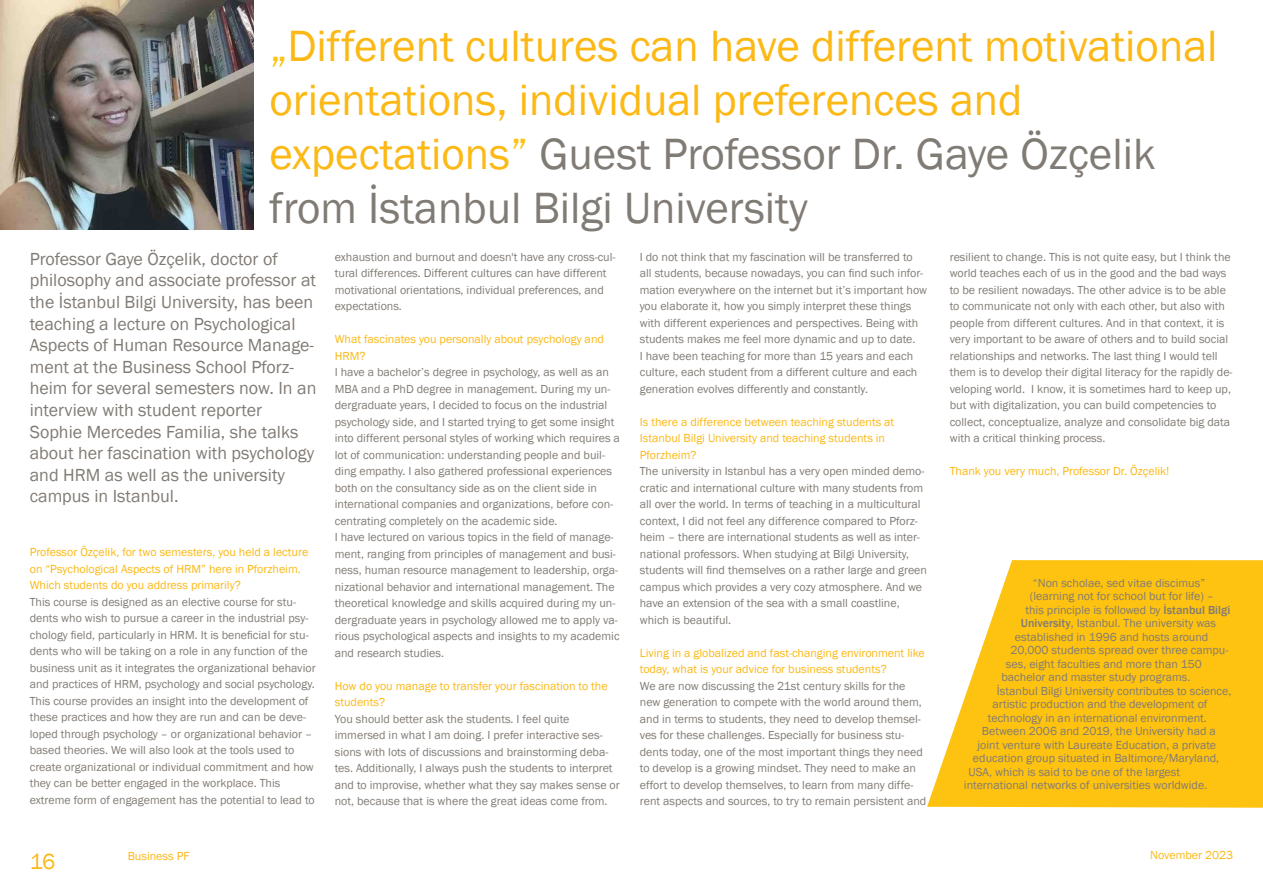
<style>
.page{position:relative;width:1263px;height:893px;background:#fff}
.page>*{position:absolute;margin:0;border:0;box-sizing:border-box;transform-origin:0 0}
._30{font:45px/54px "Franklin Gothic";color:#fcb814}
.t1{font:22.5px "Franklin Gothic";color:#fcb814}
._15{font:18px/21.6px "Franklin Gothic";color:#817b75}
._8_text{font:12px/16.5px "Franklin Gothic";color:#817b75}
._8_text-2{font:12px/16.5px "Franklin Gothic";color:#fcb814}
.s1{color:#fec210}
.s2{color:#817b75}
.s3{font-weight:500}
</style>
<div class="page">
<svg style="left:927px;top:560px;width:336px;height:248px;fill:#fec210"></svg>
<img style="left:0;top:0;width:253px;height:230px">
<p class="_30" style="left:269px;top:20px;width:949px"><span class="s1">„</span>Different cultures can have different motivational orientations, individual preferences and expectations<span class="s1">”</span> <span class="s2">Guest Professor Dr. Gaye Özçelik from İstanbul Bilgi University</span></p>
<p class="_15" style="left:30px;top:248px;width:288px">Professor Gaye Özçelik, doctor of philosophy and associate professor at the İstanbul Bilgi University, has been teaching a lecture on Psychological Aspects of Human Resource Manage&shy;ment at the Business School Pforz&shy;heim for several semesters now. In an interview with student reporter Sophie Mercedes Familia, she talks about her fascination with psychology and HRM as well as the university campus in Istanbul.</p>
<p class="_8_text" style="left:640px;top:249px;width:285px">I do not think that my fascination will be transferred to all students, because nowadays, you can find such infor-</p>
<p class="_8_text" style="left:640px;top:282px;width:289px">mation everywhere on the internet but it’s important how you elaborate it, how you simply interpret these things with different experiences and perspectives. Being with students makes me feel more dynamic and up to date.</p>
<p class="_8_text" style="left:640px;top:348px;width:279px">I have been teaching for more than 15 years and each culture, each student from a different culture and each generation evolves differently and constantly.</p>
<p class="_8_text-2" style="left:640px;top:414px;width:256px">Is there a difference between teaching students at<br>Istanbul Bilgi University and teaching students in<br>Pforzheim?</p>
<p class="_8_text" style="left:640px;top:463px;width:286px">The university in Istanbul has a very open minded demo-</p>
<p class="_8_text" style="left:640px;top:480px;width:285px">cratic and international culture with many students from all over the world. In terms of teaching in a multicultural context, I did not feel any difference compared to Pforz-</p>
<p class="_8_text" style="left:640px;top:529px;width:281px">heim – there are international students as well as inter-</p>
<p class="_8_text" style="left:640px;top:546px;width:289px">national professors. When studying at Bilgi University, students will find themselves on a rather large and green campus which provides a very cozy atmosphere. And we have an extension of the sea with a small coastline, which is beautiful.</p>
<p class="_8_text-2" style="left:640px;top:645px;width:286px">Living in a globalized and fast-changing environment like today, what is your advice for business students?</p>
<p class="_8_text" style="left:640px;top:678px;width:283px">We are now discussing the 21st century skills for the new generation to compete with the world around them, and in terms to students, they need to develop themsel-</p>
<p class="_8_text" style="left:640px;top:727px;width:266px">ves for these challenges. Especially for business stu-</p>
<p class="_8_text" style="left:640px;top:744px;width:284px">dents today, one of the most important things they need to develop is a growing mindset. They need to make an effort to develop themselves, to learn from many diffe-</p>
<p class="_8_text" style="left:640px;top:793px;width:288px">rent aspects and sources, to try to remain persistent and</p>
<p class="_8_text" style="left:335px;top:249px;width:282px">exhaustion and burnout and doesn't have any cross-cul&shy;tural differences. Different cultures can have different motivational orientations, individual preferences, and expectations.</p>
<p class="_8_text-2" style="left:335px;top:331px;width:271px">What fascinates you personally about psychology and<br>HRM?</p>
<p class="_8_text" style="left:335px;top:364px;width:277px">I have a bachelor’s degree in psychology, as well as an<br>MBA and a PhD degree in management. During my un-</p>
<p class="_8_text" style="left:335px;top:397px;width:287px">dergraduate years, I decided to focus on the industrial psychology side, and I started trying to get some insight into different personal styles of working which requires a lot of communication: understanding people and buil-</p>
<p class="_8_text" style="left:335px;top:463px;width:280px">ding empathy. I also gathered professional experiences both on the consultancy side as on the client side in international companies and organizations, before con-</p>
<p class="_8_text" style="left:335px;top:513px;width:224px">centrating completely on the academic side.</p>
<p class="_8_text" style="left:335px;top:529px;width:283px">I have lectured on various topics in the field of manage&shy;ment, ranging from principles of management and busi-</p>
<p class="_8_text" style="left:335px;top:562px;width:285px">ness, human resource management to leadership, orga-</p>
<p class="_8_text" style="left:335px;top:579px;width:282px">nizational behavior and international management. The theoretical knowledge and skills acquired during my un-</p>
<p class="_8_text" style="left:335px;top:612px;width:284px">dergraduate years in psychology allowed me to apply va-</p>
<p class="_8_text" style="left:335px;top:628px;width:286px">rious psychological aspects and insights to my academic and research studies.</p>
<p class="_8_text-2" style="left:335px;top:678px;width:274px">How do you manage to transfer your fascination to the students?</p>
<p class="_8_text" style="left:335px;top:711px;width:269px">You should better ask the students. I feel quite immersed in what I am doing. I prefer interactive ses-</p>
<p class="_8_text" style="left:335px;top:744px;width:275px">sions with lots of discussions and brainstorming deba-</p>
<p class="_8_text" style="left:335px;top:760px;width:286px">tes. Additionally, I always push the students to interpret and to improvise, whether what they say makes sense or not, because that is where the great ideas come from.</p>
<p class="_8_text" style="left:950px;top:249px;width:284px">resilient to change. This is not quite easy, but I think the world teaches each of us in the good and the bad ways to be resilient nowadays. The other advice is to be able to communicate not only with each other, but also with people from different cultures. And in that context, it is very important to be aware of others and to build social relationships and networks. The last thing I would tell them is to develop their digital literacy for the rapidly de-</p>
<p class="_8_text" style="left:950px;top:381px;width:283px">veloping world. I know, it is sometimes hard to keep up, but with digitalization, you can build competencies to collect, conceptualize, analyze and consolidate big data with a critical thinking process.</p>
<p class="_8_text-2" style="left:950px;top:463px;width:221px">Thank you very much, Professor Dr. Özçelik!</p>
<p class="_8_text-2" style="left:30px;top:544px;width:280px">Professor Özçelik, for two semesters, you held a lecture on “Psychological Aspects of HRM” here in Pforzheim.<br>Which students do you address primarily?</p>
<p class="_8_text" style="left:30px;top:594px;width:268px">This course is designed as an elective course for stu-</p>
<p class="_8_text" style="left:30px;top:610px;width:280px">dents who wish to pursue a career in the industrial psy-</p>
<p class="_8_text" style="left:30px;top:627px;width:280px">chology field, particularly in HRM. It is beneficial for stu-</p>
<p class="_8_text" style="left:30px;top:643px;width:287px">dents who will be taking on a role in any function of the business unit as it integrates the organizational behavior and practices of HRM, psychology and social psychology.</p>
<p class="_8_text" style="left:30px;top:693px;width:280px">This course provides an insight into the development of these practices and how they are run and can be deve-</p>
<p class="_8_text" style="left:30px;top:726px;width:286px">loped through psychology – or organizational behavior – based theories. We will also look at the tools used to create organizational or individual commitment and how they can be better engaged in the workplace. This extreme form of engagement has the potential to lead to</p>
<p class="_8_text" style="left:1033px;top:575px;width:174px">“Non scholae, sed vitae discimus”</p>
<p class="_8_text" style="left:1030px;top:588px;width:185px">(learning not for school but for life) –</p>
<p class="_8_text" style="left:1025px;top:602px;width:206px">this principle is followed by <span class="s3">İstanbul Bilgi</span></p>
<p class="_8_text" style="left:1021px;top:615px;width:197px"><span class="s3">University</span>, Istanbul. The university was</p>
<p class="_8_text" style="left:1015px;top:629px;width:195px">established in 1996 and hosts around</p>
<p class="_8_text" style="left:1010px;top:642px;width:219px">20,000 students spread over three campu-</p>
<p class="_8_text" style="left:1006px;top:656px;width:197px">ses, eight faculties and more than 150</p>
<p class="_8_text" style="left:1001px;top:669px;width:190px">bachelor and master study programs.</p>
<p class="_8_text" style="left:997px;top:683px;width:236px">İstanbul Bilgi University contributes to science,</p>
<p class="_8_text" style="left:992px;top:696px;width:217px">artistic production and the development of</p>
<p class="_8_text" style="left:988px;top:710px;width:220px">technology in an international environment.</p>
<p class="_8_text" style="left:982px;top:723px;width:235px">Between 2006 and 2019, the University had a</p>
<p class="_8_text" style="left:977px;top:737px;width:240px">joint venture with Laureate Education, a private</p>
<p class="_8_text" style="left:973px;top:750px;width:248px">education group situated in Baltimore/Maryland,</p>
<p class="_8_text" style="left:968px;top:764px;width:213px">USA, which is said to be one of the largest</p>
<p class="_8_text" style="left:964px;top:777px;width:245px">international networks of universities worldwide.</p>
<h2 class="t1" style="left:30px;top:847px;width:27px">16</h2>
<p class="_8_text-2" style="left:1150px;top:847px;width:84px">November 2023</p>
<p class="_8_text-2" style="left:128px;top:848px;width:63px">Business PF</p>
</div>
